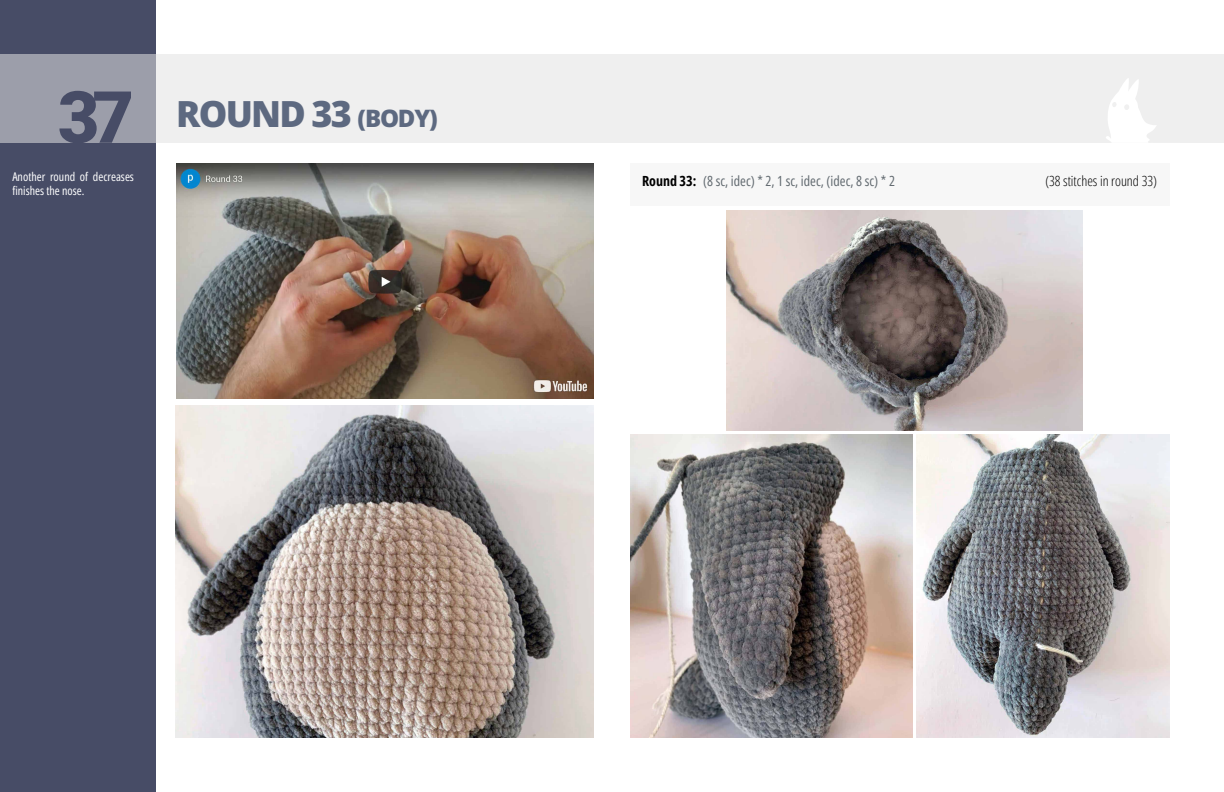
<style>
.page{position:relative;width:1224px;height:792px;background:#fff}
.page>*{position:absolute;margin:0;border:0;box-sizing:border-box;transform-origin:0 0}
.t1{font:900 72px "Roboto";color:#474c66}
.t2{font:800 36px "Open Sans";letter-spacing:-.05em;color:#5d6980}
.t3{font:14px "Open Sans Condensed";color:#626a70}
.t4{font:300 14px "Open Sans Condensed";color:#000}
.t5{font:12px/14.4px "Open Sans Condensed";color:#fff}
.s1{font-size:24px}
.s2{font-weight:700;color:#000}
</style>
<div class="page">
<div style="left:0;top:0;width:155px;height:792px;background:#474c66"></div>
<svg style="left:0;top:54px;width:1224px;height:88px;fill:#efefef"></svg>
<svg style="left:1072px;top:77px;width:116px;height:66px"></svg>
<img style="left:176px;top:163px;width:418px;height:235px">
<div style="left:630px;top:163px;width:540px;height:43px;background:#f7f7f7"></div>
<img style="left:727px;top:211px;width:356px;height:220px">
<img style="left:176px;top:405px;width:418px;height:333px">
<img style="left:917px;top:435px;width:253px;height:303px">
<img style="left:630px;top:435px;width:282px;height:303px">
<h1 class="t1" style="left:58px;top:67px;width:78px">37</h1>
<p class="t5" style="left:12px;top:169px;width:123px">Another round of decreases finishes the nose.</p>
<h2 class="t2" style="left:176px;top:89px;width:263px">ROUND 33 <span class="s1">(BODY)</span></h2>
<p class="t3" style="left:642px;top:172px;width:254px"><span class="s2">Round 33:</span> (8 sc, idec) * 2, 1 sc, idec, (idec, 8 sc) * 2</p>
<p class="t4" style="left:1045px;top:172px;width:113px">(38 stitches in round 33)</p>
</div>
